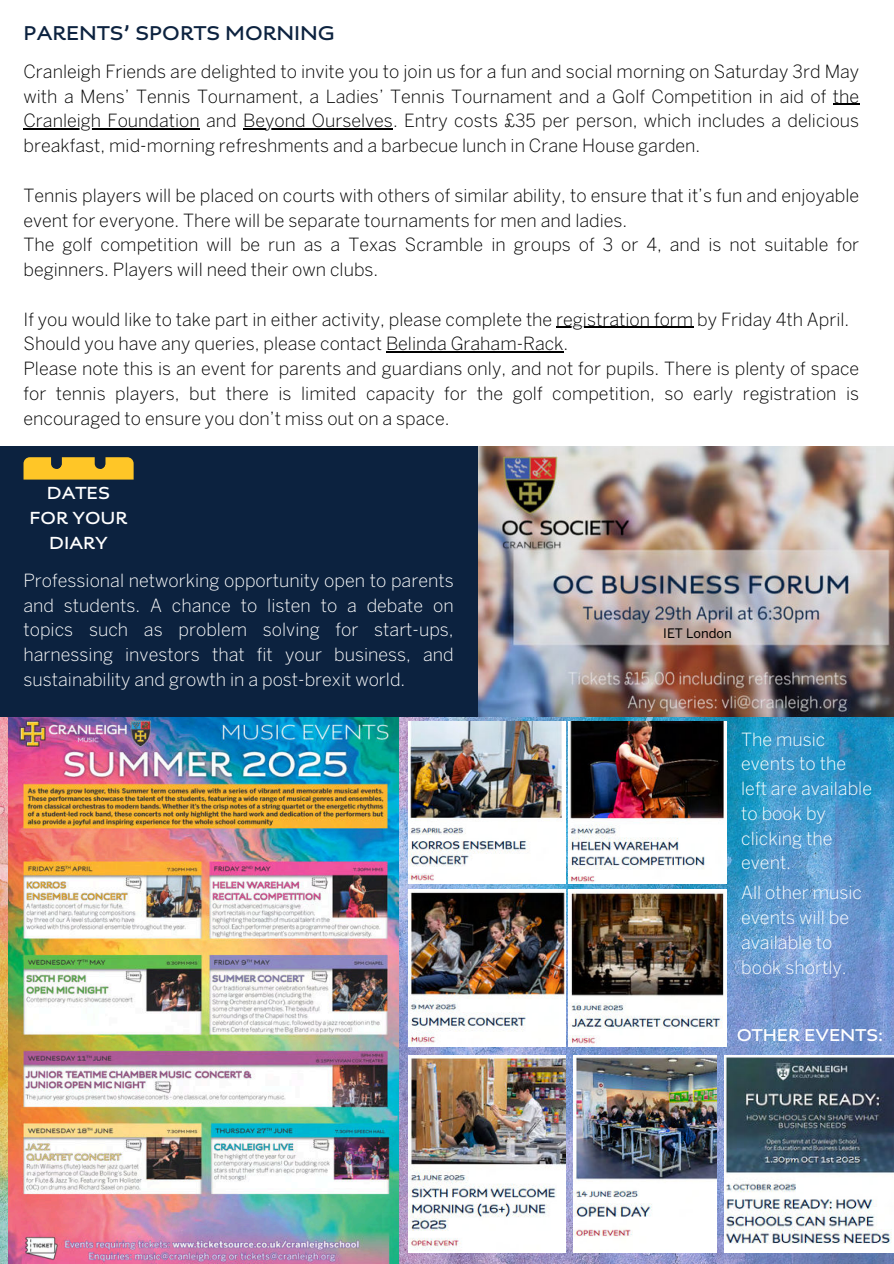
<style>
.page{position:relative;width:894px;height:1264px;background:#fff}
.page>*{position:absolute;margin:0;border:0;box-sizing:border-box;transform-origin:0 0}
.t1{font:700 21px "Aspect";color:#0c223f}
.t2{font:700 18.45px/25px "Aspect";color:#fff;text-align:center}
.t3{font:300 18px/24.8px "Benton Sans";color:#000}
.t4{font:300 18px/24.8px "Benton Sans";color:#fff}
.t5{font:700 18px "Aspect";color:#fff}
.t6{font:13.05px "Benton Sans";color:#000}
</style>
<div class="page">
<div style="left:0;top:0;width:893px;height:1263px;background:#0c223f"></div>
<svg style="left:24px;top:457px;width:110px;height:23px;background:#e0b129"></svg>
<img style="left:0;top:717px;width:893px;height:546px">
<img style="left:723px;top:1055px;width:170px;height:197px">
<img style="left:9px;top:717px;width:389px;height:546px">
<img style="left:478px;top:445px;width:415px;height:271px">
<div style="left:0;top:0;width:893px;height:445px;background:#fff"></div>
<img style="left:573px;top:1055px;width:143px;height:197px">
<img style="left:408px;top:1055px;width:157px;height:197px">
<img style="left:408px;top:721px;width:157px;height:162px">
<img style="left:568px;top:721px;width:158px;height:162px">
<img style="left:408px;top:889px;width:157px;height:157px">
<img style="left:568px;top:889px;width:158px;height:157px">
<svg style="left:833px;top:104px;width:26px;height:1px"></svg>
<hr style="left:24px;top:128px;width:176px;height:2px;background:#000">
<hr style="left:243px;top:128px;width:150px;height:2px;background:#000">
<hr style="left:556px;top:327px;width:137px;height:1px;background:#000">
<hr style="left:386px;top:351px;width:177px;height:1px;background:#000">
<p class="t1" style="left:24px;top:21px;width:313px">PARENTS’ SPORTS MORNING</p>
<p class="t3" style="left:23px;top:59px;width:837px;text-align:justify">Cranleigh Friends are delighted to invite you to join us for a fun and social morning on Saturday 3rd May with a Mens’ Tennis Tournament, a Ladies’ Tennis Tournament and a Golf Competition in aid of the Cranleigh Foundation and Beyond Ourselves. Entry costs £35 per person, which includes a delicious breakfast, mid-morning refreshments and a barbecue lunch in Crane House garden.</p>
<p class="t3" style="left:23px;top:183px;width:837px">Tennis players will be placed on courts with others of similar ability, to ensure that it’s fun and enjoyable event for everyone. There will be separate tournaments for men and ladies.<br>The golf competition will be run as a Texas Scramble in groups of 3 or 4, and is not suitable for beginners. Players will need their own clubs.</p>
<p class="t3" style="left:23px;top:306px;width:837px">If you would like to take part in either activity, please complete the registration form by Friday 4th April.<br>Should you have any queries, please contact Belinda Graham-Rack.<br>Please note this is an event for parents and guardians only, and not for pupils. There is plenty of space for tennis players, but there is limited capacity for the golf competition, so early registration is encouraged to ensure you don’t miss out on a space.</p>
<p class="t2" style="left:30px;top:482px;width:100px">DATES<br>FOR YOUR<br>DIARY</p>
<p class="t4" style="left:24px;top:568px;width:431px;text-align:justify">Professional networking opportunity open to parents and students. A chance to listen to a debate on topics such as problem solving for start-ups, harnessing investors that fit your business, and sustainability and growth in a post-brexit world.</p>
<p class="t6" style="left:663px;top:625px;width:70px">IET London</p>
<p class="t4" style="left:741px;top:726px;width:132px">The music events to the left are available to book by clicking the event.</p>
<p class="t4" style="left:741px;top:880px;width:122px">All other music events will be available to book shortly.</p>
<p class="t5" style="left:736px;top:1024px;width:148px">OTHER EVENTS:</p>
</div>
